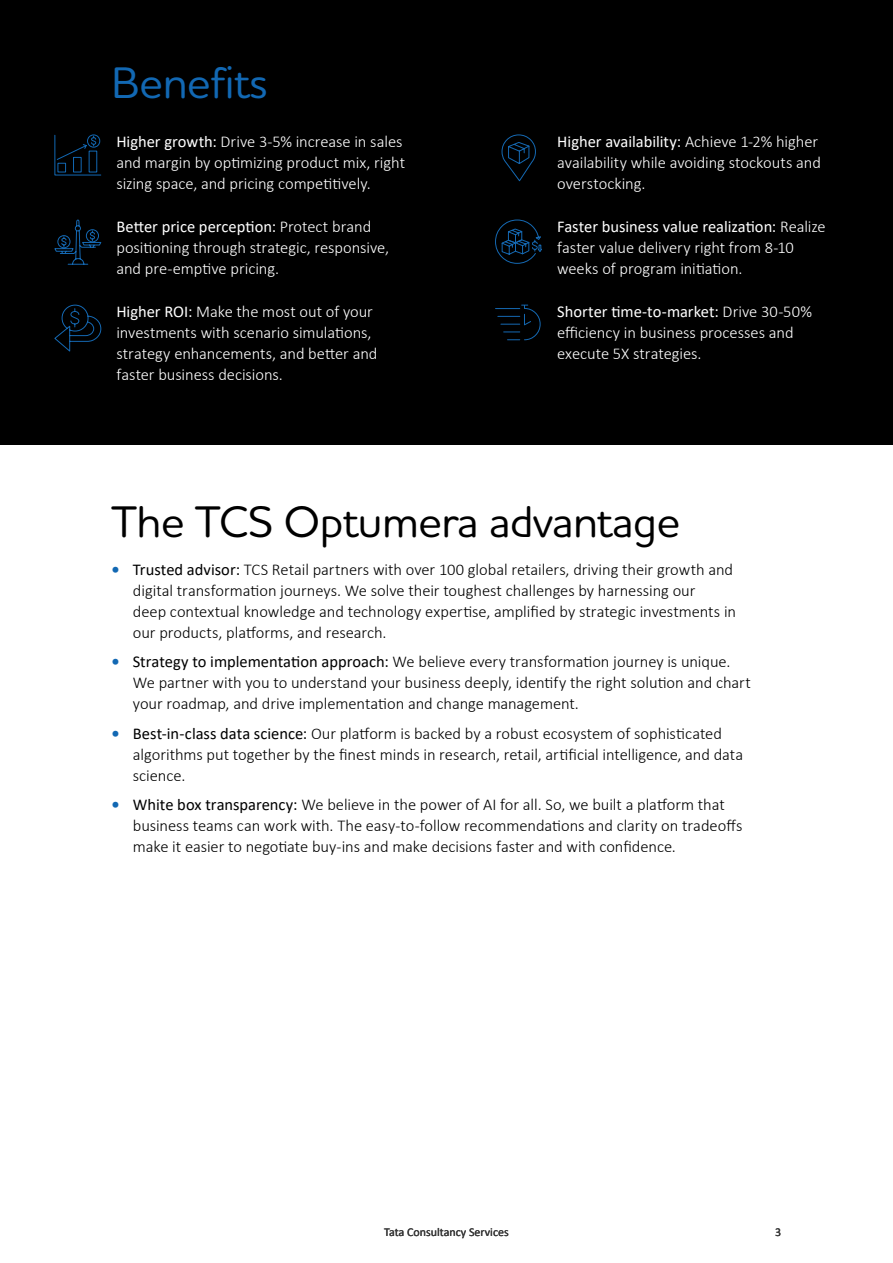
<style>
.page{position:relative;width:893px;height:1263px;background:#fff}
.page>*{position:absolute;margin:0;border:0;box-sizing:border-box;transform-origin:0 0}
.t1{font:500 45px "Houschka Rounded";letter-spacing:-.01em;color:#000}
.t2{font:500 45px "Houschka Rounded";letter-spacing:-.01em;color:#1268b3}
.t3{font:300 16.5px/21px "Calibri";letter-spacing:-.005em;color:#000}
.t4{font:300 16.5px/21px "Calibri";letter-spacing:-.005em;color:#fff}
.t5{font:12px "Calibri";color:#414141}
.t6{font:12px "Calibri";color:#000}
.s1{font-weight:400}
.s2{font-weight:700;color:#1268b3}
</style>
<div class="page">
<div style="left:0;top:0;width:893px;height:444px;background:#000"></div>
<svg style="left:54px;top:134px;width:47px;height:42px"></svg>
<svg style="left:54px;top:219px;width:47px;height:46px"></svg>
<svg style="left:495px;top:219px;width:47px;height:45px"></svg>
<svg style="left:501px;top:134px;width:35px;height:47px"></svg>
<svg style="left:495px;top:305px;width:46px;height:36px"></svg>
<svg style="left:54px;top:305px;width:47px;height:47px"></svg>
<h1 class="t2" style="left:112px;top:53px;width:158px">Benefits</h1>
<p class="t4" style="left:116px;top:131px;width:290px"><span class="s1">Higher growth:</span> Drive 3-5% increase in sales and margin by optimizing product mix, right sizing space, and pricing competitively.</p>
<p class="t4" style="left:116px;top:216px;width:274px"><span class="s1">Better price perception:</span> Protect brand positioning through strategic, responsive, and pre-emptive pricing.</p>
<p class="t4" style="left:557px;top:216px;width:270px"><span class="s1">Faster business value realization:</span> Realize faster value delivery right from 8-10 weeks of program initiation.</p>
<p class="t4" style="left:557px;top:131px;width:265px"><span class="s1">Higher availability:</span> Achieve 1-2% higher availability while avoiding stockouts and overstocking.</p>
<p class="t4" style="left:116px;top:301px;width:263px"><span class="s1">Higher ROI:</span> Make the most out of your investments with scenario simulations, strategy enhancements, and better and faster business decisions.</p>
<p class="t4" style="left:557px;top:301px;width:256px"><span class="s1">Shorter time-to-market:</span> Drive 30-50% efficiency in business processes and execute 5X strategies.</p>
<h1 class="t1" style="left:112px;top:492px;width:570px">The TCS Optumera advantage</h1>
<p class="t3" style="left:133px;top:559px;width:605px;text-indent:-21px"><span class="s2">•</span> <span class="s1">Trusted advisor:</span> TCS Retail partners with over 100 global retailers, driving their growth and digital transformation journeys. We solve their toughest challenges by harnessing our<br>deep contextual knowledge and technology expertise, amplified by strategic investments in our products, platforms, and research.</p>
<p class="t3" style="left:133px;top:651px;width:619px;text-indent:-21px"><span class="s2">•</span> <span class="s1">Strategy to implementation approach:</span> We believe every transformation journey is unique.<br>We partner with you to understand your business deeply, identify the right solution and chart your roadmap, and drive implementation and change management.</p>
<p class="t3" style="left:133px;top:723px;width:612px;text-indent:-21px"><span class="s2">•</span> <span class="s1">Best-in-class data science:</span> Our platform is backed by a robust ecosystem of sophisticated algorithms put together by the finest minds in research, retail, artificial intelligence, and data science.</p>
<p class="t3" style="left:133px;top:794px;width:611px;text-indent:-21px"><span class="s2">•</span> <span class="s1">White box transparency:</span> We believe in the power of AI for all. So, we built a platform that business teams can work with. The easy-to-follow recommendations and clarity on tradeoffs make it easier to negotiate buy-ins and make decisions faster and with confidence.</p>
<p class="t5" style="left:384px;top:1223px;width:126px">Tata Consultancy Services</p>
<p class="t6" style="left:775px;top:1223px;width:8px">3</p>
</div>
